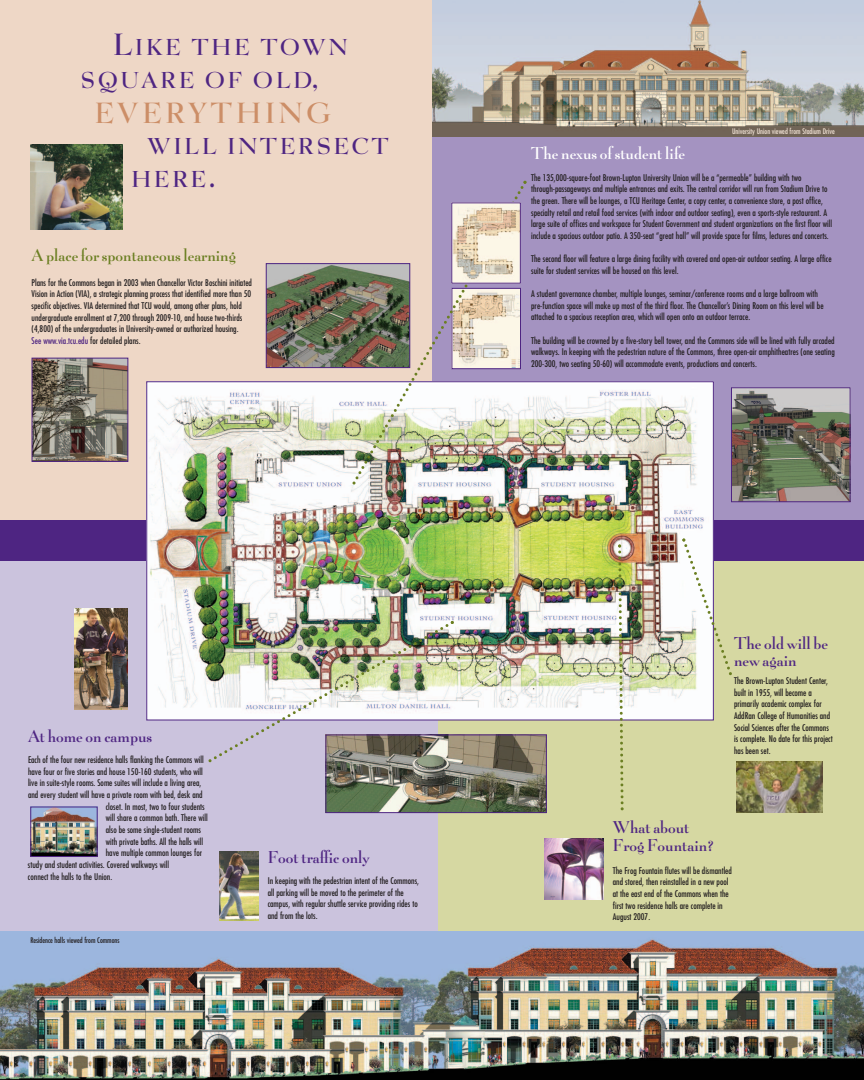
<style>
.page{position:relative;width:864px;height:1080px;background:#fff}
.page>*{position:absolute;margin:0;border:0;box-sizing:border-box;transform-origin:0 0}
.t1{font:28.12px "Be Lucian Demi";letter-spacing:.14em;color:#cc8e67}
.t2{font:22.2px/33px "Be Lucian Demi";letter-spacing:.14em;color:#4e2582}
.t3{font:16.5px/18px "Be Lucian Demi";color:#4e2582}
.t4{font:16.5px "Be Lucian Demi";color:#6b7f22}
.t5{font:16.5px "Be Lucian Demi";color:#fff}
.t6{font:condensed 9px/11.6px "Futura";color:#231f20}
.t7{font:condensed 7.5px "Futura";color:#f3e4d7}
.t8{font:condensed 7.5px "Futura";color:#231f20}
.s1{font-size:29.62px}
.s2{color:#4e2582}
</style>
<div class="page">
<div style="left:0;top:0;width:432px;height:546px;background:#eed7c6"></div>
<div style="left:438px;top:540px;width:426px;height:540px;background:#d6d8a2"></div>
<div style="left:432px;top:1px;width:432px;height:539px;background:#a493c1"></div>
<div style="left:0;top:546px;width:438px;height:531px;background:#cbc3dd"></div>
<img style="left:0;top:932px;width:864px;height:148px">
<div style="left:0;top:521px;width:864px;height:40px;background:#4e2582"></div>
<img style="left:148px;top:384px;width:564px;height:334px">
<img style="left:208px;top:618px;width:248px;height:145px">
<img style="left:617px;top:543px;width:8px;height:267px">
<svg style="left:680px;top:536px;width:52px;height:139px"></svg>
<img style="left:74px;top:609px;width:53px;height:100px">
<img style="left:736px;top:761px;width:86px;height:52px">
<img style="left:30px;top:145px;width:93px;height:85px">
<img style="left:268px;top:265px;width:83px;height:101px">
<div style="left:266px;top:263px;width:144px;height:105px;border:1px solid #4e2582"></div>
<img style="left:34px;top:360px;width:92px;height:100px">
<div style="left:32px;top:358px;width:96px;height:104px;border:1px solid #4e2582"></div>
<img style="left:328px;top:737px;width:217px;height:74px">
<div style="left:326px;top:735px;width:221px;height:78px;border:1px solid #4e2582"></div>
<img style="left:219px;top:852px;width:40px;height:69px">
<img style="left:32px;top:809px;width:64px;height:46px">
<div style="left:30px;top:807px;width:68px;height:50px;border:1px solid #4e2582"></div>
<img style="left:733px;top:389px;width:116px;height:111px">
<div style="left:731px;top:387px;width:120px;height:115px;border:1px solid #4e2582"></div>
<img style="left:432px;top:0;width:432px;height:137px">
<img style="left:544px;top:839px;width:59px;height:61px">
<img style="left:351px;top:180px;width:178px;height:304px">
<svg style="left:523px;top:181px;width:4px;height:3px"></svg>
<svg style="left:352px;top:482px;width:4px;height:3px"></svg>
<img style="left:453px;top:204px;width:66px;height:78px">
<div style="left:451px;top:202px;width:70px;height:82px;border:1px solid #4e2582"></div>
<h2 class="t2" style="left:81px;top:31px;width:268px;text-indent:32px"><span class="s1">L</span>IKE THE TOWN<br>SQUARE OF OLD<span class="s1">,</span></h2>
<h1 class="t1" style="left:95px;top:97px;width:237px">EVERYTHING</h1>
<h2 class="t2" style="left:131px;top:130px;width:259px;text-indent:16px">WILL INTERSECT<br>HERE<span class="s1">.</span></h2>
<h3 class="t4" style="left:32px;top:246px;width:206px">A place for spontaneous learning</h3>
<p class="t6" style="left:32px;top:277px;width:222px">Plans for the Commons began in 2003 when Chancellor Victor Boschini initiated Vision in Action (VIA), a strategic planning process that identified more than 50 specific objectives. VIA determined that TCU would, among other plans, hold undergraduate enrollment at 7,200 through 2009-10, and house two-thirds (4,800) of the undergraduates in University-owned or authorized housing.<br><span class="s2">See www.via.tcu.edu</span> for detailed plans.</p>
<h3 class="t3" style="left:28px;top:727px;width:126px">At home on campus</h3>
<p class="t6" style="left:28px;top:755px;width:177px">Each of the four new residence halls flanking the Commons will</p>
<p class="t6" style="left:28px;top:766px;width:176px">have four or five stories and house 150-160 students, who will</p>
<p class="t6" style="left:28px;top:778px;width:175px">live in suite-style rooms. Some suites will include a living area,</p>
<p class="t6" style="left:28px;top:789px;width:176px">and every student will have a private room with bed, desk and</p>
<p class="t6" style="left:106px;top:801px;width:100px">closet. In most, two to four students</p>
<p class="t6" style="left:106px;top:813px;width:103px">will share a common bath. There will</p>
<p class="t6" style="left:106px;top:824px;width:97px">also be some single-student rooms</p>
<p class="t6" style="left:106px;top:836px;width:99px">with private baths. All the halls will</p>
<p class="t6" style="left:106px;top:848px;width:98px">have multiple common lounges for</p>
<p class="t6" style="left:28px;top:859px;width:143px">study and student activities. Covered walkways will</p>
<p class="t6" style="left:28px;top:871px;width:86px">connect the halls to the Union.</p>
<p class="t8" style="left:30px;top:936px;width:91px">Residence halls viewed from Commons</p>
<h3 class="t3" style="left:268px;top:848px;width:103px">Foot traffic only</h3>
<p class="t6" style="left:268px;top:876px;width:153px">In keeping with the pedestrian intent of the Commons, all parking will be moved to the perimeter of the campus, with regular shuttle service providing rides to and from the lots.</p>
<p class="t7" style="left:732px;top:128px;width:105px">University Union viewed from Stadium Drive</p>
<h3 class="t5" style="left:531px;top:144px;width:155px">The nexus of student life</h3>
<p class="t6" style="left:531px;top:172px;width:302px">The 135,000-square-foot Brown-Lupton University Union will be a “permeable” building with two through-passageways and multiple entrances and exits. The central corridor will run from Stadium Drive to the green. There will be lounges, a TCU Heritage Center, a copy center, a convenience store, a post office, specialty retail and retail food services (with indoor and outdoor seating), even a sports-style restaurant. A large suite of offices and workspace for Student Government and student organizations on the first floor will include a spacious outdoor patio. A 350-seat “great hall” will provide space for films, lectures and concerts.</p>
<p class="t6" style="left:531px;top:254px;width:302px">The second floor will feature a large dining facility with covered and open-air outdoor seating. A large office suite for student services will be housed on this level.</p>
<p class="t6" style="left:531px;top:289px;width:294px">A student governance chamber, multiple lounges, seminar/conference rooms and a large ballroom with pre-function space will make up most of the third floor. The Chancellor’s Dining Room on this level will be attached to a spacious reception area, which will open onto an outdoor terrace.</p>
<p class="t6" style="left:531px;top:335px;width:305px;text-align:justify">The building will be crowned by a five-story bell tower, and the Commons side will be lined with fully arcaded walkways. In keeping with the pedestrian nature of the Commons, three open-air amphitheatres (one seating 200-300, two seating 50-60) will accommodate events, productions and concerts.</p>
<h3 class="t3" style="left:734px;top:635px;width:95px;line-height:17.2px">The old will be new again</h3>
<p class="t6" style="left:734px;top:675px;width:100px">The Brown-Lupton Student Center, built in 1955, will become a primarily academic complex for<br>AddRan College of Humanities and<br>Social Sciences after the Commons is complete. No date for this project has been set.</p>
<h3 class="t3" style="left:613px;top:819px;width:102px">What about<br>Frog Fountain?</h3>
<p class="t6" style="left:613px;top:865px;width:121px">The Frog Fountain flutes will be dismantled and stored, then reinstalled in a new pool at the east end of the Commons when the first two residence halls are complete in August 2007.</p>
</div>
